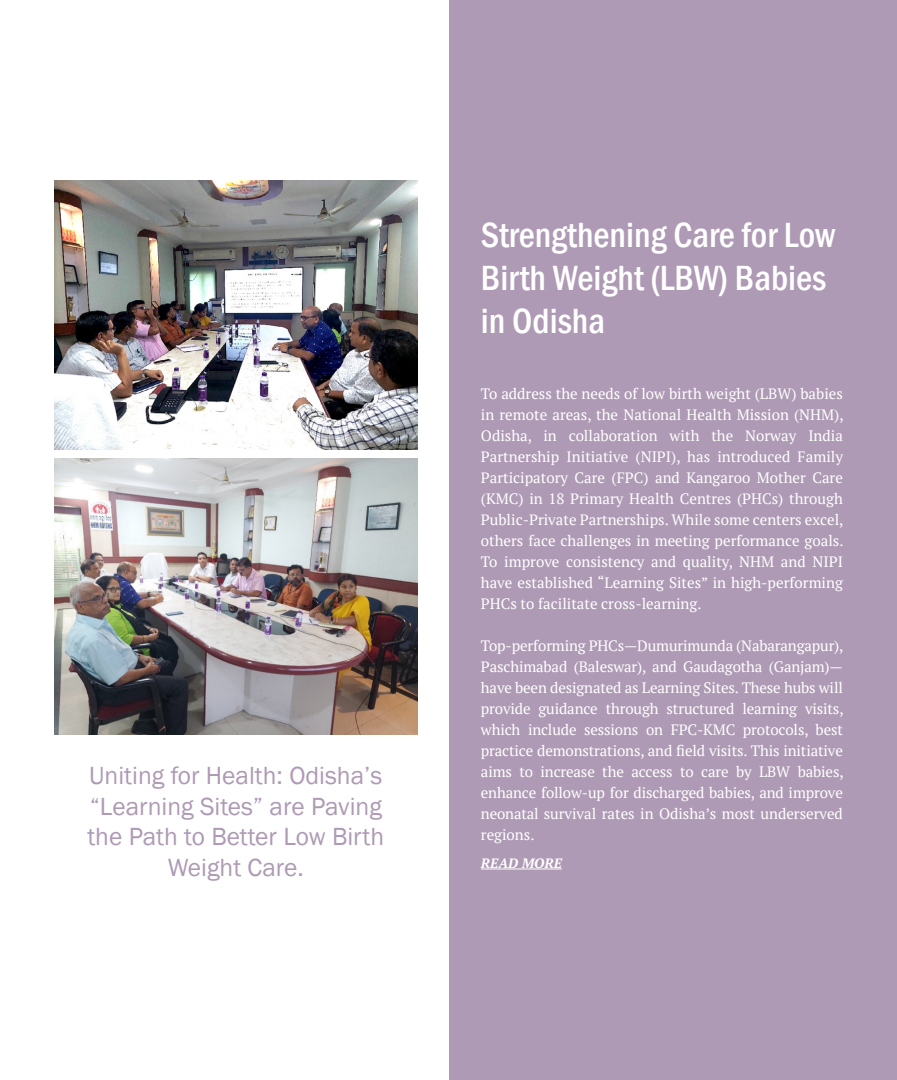
<style>
.page{position:relative;width:897px;height:1080px;background:#fff}
.page>*{position:absolute;margin:0;border:0;box-sizing:border-box;transform-origin:0 0}
.t1{font:500 condensed 36px/43.2px "Franklin Gothic";color:#fff}
.t2{font:25.5px/30.6px "Franklin Gothic";color:#ae9ab4;text-align:center}
.t3{font:15px/21px "PT Serif";color:#fff;text-align:justify}
.t4{font:italic 700 13.5px "PT Serif";color:#fff}
</style>
<div class="page">
<div style="left:449px;top:0;width:447px;height:1080px;background:#ae9ab4"></div>
<hr style="left:481px;top:869px;width:81px;height:1px;background:#fff">
<img style="left:54px;top:180px;width:363px;height:269px">
<img style="left:54px;top:459px;width:363px;height:275px">
<h2 class="t2" style="left:87px;top:761px;width:298px">Uniting for Health: Odisha’s “Learning Sites” are Paving the Path to Better Low Birth<br>Weight Care.</h2>
<h1 class="t1" style="left:481px;top:213px;width:356px">Strengthening Care for Low<br>Birth Weight (LBW) Babies in Odisha</h1>
<p class="t3" style="left:481px;top:383px;width:364px">To address the needs of low birth weight (LBW) babies in remote areas, the National Health Mission (NHM), Odisha, in collaboration with the Norway India Partnership Initiative (NIPI), has introduced Family Participatory Care (FPC) and Kangaroo Mother Care (KMC) in 18 Primary Health Centres (PHCs) through Public-Private Partnerships. While some centers excel, others face challenges in meeting performance goals.<br>To improve consistency and quality, NHM and NIPI have established “Learning Sites” in high-performing PHCs to facilitate cross-learning.</p>
<p class="t3" style="left:481px;top:635px;width:364px">Top-performing PHCs—Dumurimunda (Nabarangapur), Paschimabad (Baleswar), and Gaudagotha (Ganjam)— have been designated as Learning Sites. These hubs will provide guidance through structured learning visits, which include sessions on FPC-KMC protocols, best practice demonstrations, and field visits. This initiative aims to increase the access to care by LBW babies, enhance follow-up for discharged babies, and improve neonatal survival rates in Odisha’s most underserved regions.</p>
<p class="t4" style="left:481px;top:854px;width:82px">READ MORE</p>
</div>
